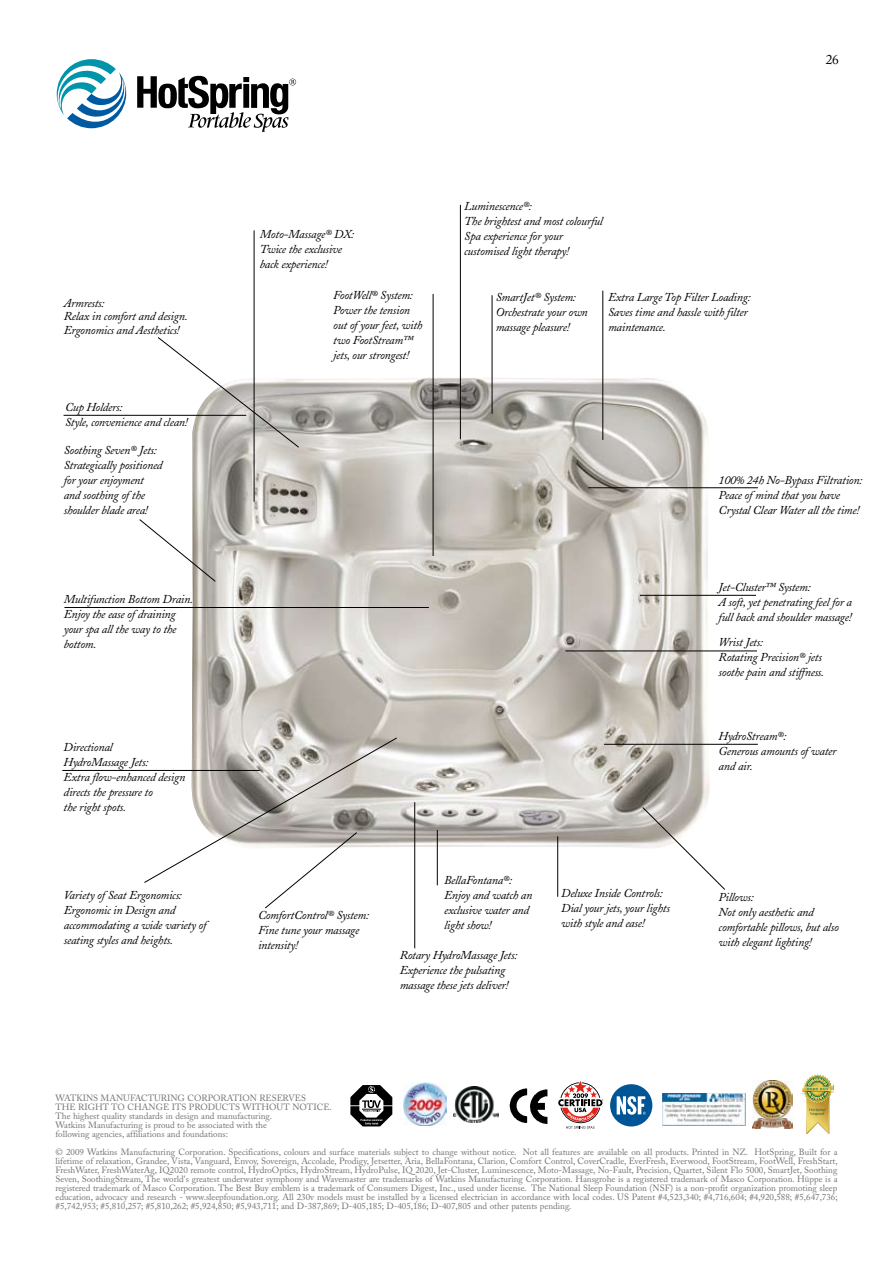
<style>
.page{position:relative;width:893px;height:1263px;background:#fff}
.page>*{position:absolute;margin:0;border:0;box-sizing:border-box;transform-origin:0 0}
.t1{font:13.5px "Adobe Caslon";color:#000}
.t2{font:italic 12px/15px "Adobe Caslon";letter-spacing:-.02em;color:#000}
.t3{font:9px/9px "Adobe Caslon";color:#707173}
</style>
<div class="page">
<img style="left:662px;top:1093px;width:83px;height:33px">
<img style="left:454px;top:1086px;width:44px;height:37px">
<img style="left:753px;top:1080px;width:39px;height:48px">
<svg style="left:350px;top:1085px;width:42px;height:41px"></svg>
<div style="left:610px;top:1084px;width:42px;height:42px;background:#005596;border-radius:50%"></div>
<svg style="left:617px;top:1096px;width:29px;height:19px"></svg>
<img style="left:806px;top:1103px;width:23px;height:31px">
<svg style="left:817px;top:1122px;width:12px;height:12px"></svg>
<img style="left:811px;top:1074px;width:13px;height:2px">
<img style="left:806px;top:1101px;width:24px;height:2px">
<img style="left:806px;top:1100px;width:24px;height:1px">
<svg style="left:802px;top:1076px;width:32px;height:24px"></svg>
<svg style="left:809px;top:1108px;width:17px;height:7px"></svg>
<img style="left:509px;top:1088px;width:39px;height:36px">
<svg style="left:558px;top:1081px;width:45px;height:48px"></svg>
<img style="left:403px;top:1083px;width:43px;height:42px">
<img style="left:192px;top:377px;width:518px;height:472px">
<svg style="left:57px;top:59px;width:239px;height:73px"></svg>
<hr style="left:433px;top:294px;width:1px;height:262px;background:#000">
<hr style="left:254px;top:230px;width:1px;height:272px;background:#000">
<hr style="left:62px;top:770px;width:198px;height:1px;background:#000">
<hr style="left:414px;top:802px;width:1px;height:146px;background:#000">
<hr style="left:557px;top:836px;width:1px;height:61px;background:#000">
<svg style="left:139px;top:518px;width:77px;height:64px"></svg>
<hr style="left:460px;top:205px;width:1px;height:234px;background:#000">
<hr style="left:602px;top:291px;width:1px;height:149px;background:#000">
<hr style="left:588px;top:487px;width:170px;height:1px;background:#000">
<hr style="left:64px;top:607px;width:365px;height:1px;background:#000">
<hr style="left:64px;top:415px;width:182px;height:1px;background:#000">
<svg style="left:143px;top:737px;width:255px;height:172px"></svg>
<hr style="left:640px;top:595px;width:116px;height:1px;background:#000">
<hr style="left:565px;top:650px;width:192px;height:1px;background:#000">
<hr style="left:604px;top:744px;width:154px;height:1px;background:#000">
<svg style="left:642px;top:806px;width:83px;height:84px"></svg>
<svg style="left:157px;top:336px;width:143px;height:112px"></svg>
<hr style="left:437px;top:830px;width:1px;height:55px;background:#000">
<hr style="left:492px;top:295px;width:1px;height:119px;background:#000">
<h1 class="t1" style="left:826px;top:52px;width:15px">26</h1>
<h2 class="t2" style="left:64px;top:296px;width:125px;line-height:13.5px">Armrests:<br>Relax in comfort and design.<br>Ergonomics and Aesthetics!</h2>
<h2 class="t2" style="left:65px;top:400px;width:125px">Cup Holders:<br>Style, convenience and clean!</h2>
<h2 class="t2" style="left:64px;top:443px;width:100px">Soothing Seven® Jets:<br>Strategically positioned for your enjoyment and soothing of the shoulder blade area!</h2>
<h2 class="t2" style="left:64px;top:592px;width:131px">Multifunction Bottom Drain.<br>Enjoy the ease of draining your spa all the way to the bottom.</h2>
<h2 class="t2" style="left:64px;top:739px;width:123px">Directional<br>HydroMassage Jets:<br>Extra flow-enhanced design directs the pressure to<br>the right spots.</h2>
<h2 class="t2" style="left:64px;top:888px;width:144px">Variety of Seat Ergonomics:<br>Ergonomic in Design and accommodating a wide variety of seating styles and heights.</h2>
<h2 class="t2" style="left:260px;top:227px;width:96px">Moto-Massage® DX:<br>Twice the exclusive back experience!</h2>
<h2 class="t2" style="left:333px;top:288px;width:91px">FootWell® System:<br>Power the tension out of your feet, with two FootStream™ jets, our strongest!</h2>
<h2 class="t2" style="left:464px;top:199px;width:140px">Luminescence®:<br>The brightest and most colourful<br>Spa experience for your customised light therapy!</h2>
<h2 class="t2" style="left:496px;top:290px;width:94px">SmartJet® System:<br>Orchestrate your own massage pleasure!</h2>
<h2 class="t2" style="left:608px;top:290px;width:144px">Extra Large Top Filter Loading:<br>Saves time and hassle with filter maintenance.</h2>
<h2 class="t2" style="left:719px;top:473px;width:145px">100% 24h No-Bypass Filtration:<br>Peace of mind that you have<br>Crystal Clear Water all the time!</h2>
<h2 class="t2" style="left:719px;top:580px;width:135px">Jet-Cluster™ System:<br>A soft, yet penetrating feel for a full back and shoulder massage!</h2>
<h2 class="t2" style="left:719px;top:634px;width:107px">Wrist Jets:<br>Rotating Precision® jets soothe pain and stiffness.</h2>
<h2 class="t2" style="left:719px;top:729px;width:119px">HydroStream®:<br>Generous amounts of water and air.</h2>
<h2 class="t2" style="left:258px;top:908px;width:112px">ComfortControl® System:<br>Fine tune your massage intensity!</h2>
<h2 class="t2" style="left:444px;top:873px;width:90px">BellaFontana®:<br>Enjoy and watch an exclusive water and light show!</h2>
<h2 class="t2" style="left:400px;top:948px;width:119px">Rotary HydroMassage Jets:<br>Experience the pulsating massage these jets deliver!</h2>
<h2 class="t2" style="left:561px;top:886px;width:110px">Deluxe Inside Controls:<br>Dial your jets, your lights with style and ease!</h2>
<h2 class="t2" style="left:719px;top:890px;width:122px">Pillows:<br>Not only aesthetic and comfortable pillows, but also with elegant lighting!</h2>
<p class="t3" style="left:56px;top:1093px;width:278px">WATKINS MANUFACTURING CORPORATION RESERVES<br>THE RIGHT TO CHANGE ITS PRODUCTS WITHOUT NOTICE.<br>The highest quality standards in design and manufacturing.<br>Watkins Manufacturing is proud to be associated with the<br>following agencies, affiliations and foundations:</p>
<p class="t3" style="left:56px;top:1147px;width:784px;text-align:justify">© 2009 Watkins Manufacturing Corporation. Specifications, colours and surface materials subject to change without notice. Not all features are available on all products. Printed in NZ. HotSpring, Built for a lifetime of relaxation, Grandee, Vista, Vanguard, Envoy, Sovereign, Accolade, Prodigy, Jetsetter, Aria, BellaFontana, Clarion, Comfort Control, CoverCradle, EverFresh, Everwood, FootStream, FootWell, FreshStart, FreshWater, FreshWaterAg, IQ2020 remote control, HydroOptics, HydroStream, HydroPulse, IQ 2020, Jet-Cluster, Luminescence, Moto-Massage, No-Fault, Precision, Quartet, Silent Flo 5000, SmartJet, Soothing Seven, SoothingStream, The world's greatest underwater symphony and Wavemaster are trademarks of Watkins Manufacturing Corporation. Hansgrohe is a registered trademark of Masco Corporation. Hüppe is a registered trademark of Masco Corporation. The Best Buy emblem is a trademark of Consumers Digest, Inc., used under license. The National Sleep Foundation (NSF) is a non-profit organization promoting sleep education, advocacy and research - www.sleepfoundation.org. All 230v models must be installed by a licensed electrician in accordance with local codes. US Patent #4,523,340; #4,716,604; #4,920,588; #5,647,736; #5,742,953; #5,810,257; #5,810,262; #5,924,850; #5,943,711; and D-387,869; D-405,185; D-405,186; D-407,805 and other patents pending.</p>
</div>
